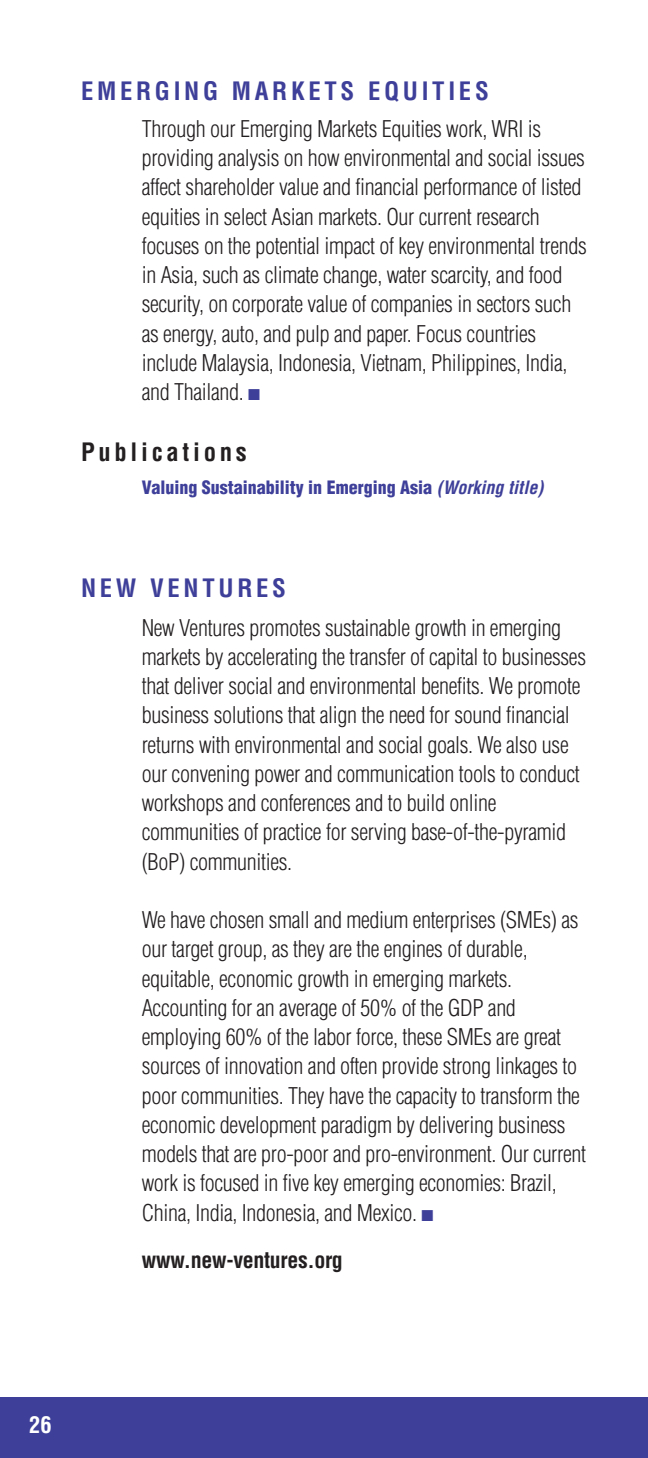
<style>
.page{position:relative;width:648px;height:1458px;background:#fff}
.page>*{position:absolute;margin:0;border:0;box-sizing:border-box;transform-origin:0 0}
.t1{font:700 condensed 24.75px "Helvetica";letter-spacing:.15em;color:#3e3f99}
.t2{font:700 condensed 24.75px "Helvetica";letter-spacing:.15em;color:#231f20}
.t3{font:300 condensed 22.5px/29.2px "Helvetica";letter-spacing:-.015em;color:#231f20}
.t4{font:700 condensed 22.5px "Helvetica";color:#fff}
.t5{font:700 condensed 22.05px "Helvetica";letter-spacing:-.015em;color:#231f20}
.t6{font:900 condensed 18px "Helvetica";color:#3e3f99}
.s1{color:#3e3f99}
.s2{font-weight:700;font-style:italic}
</style>
<div class="page">
<div style="left:0;top:1397px;width:648px;height:61px;background:#3e3f99"></div>
<p class="t1" style="left:81px;top:81px;width:409px">EMERGING MARKETS EQUITIES</p>
<p class="t3" style="left:142px;top:116px;width:447px">Through our Emerging Markets Equities work, WRI is providing analysis on how environmental and social issues affect shareholder value and financial performance of listed equities in select Asian markets. Our current research focuses on the potential impact of key environmental trends in Asia, such as climate change, water scarcity, and food security, on corporate value of companies in sectors such as energy, auto, and pulp and paper. Focus countries include Malaysia, Indonesia, Vietnam, Philippines, India, and Thailand. <span class="s1">■</span></p>
<p class="t2" style="left:81px;top:442px;width:167px">Publications</p>
<p class="t6" style="left:142px;top:480px;width:407px">Valuing Sustainability in Emerging Asia <span class="s2">(Working title)</span></p>
<p class="t1" style="left:81px;top:578px;width:207px">NEW VENTURES</p>
<p class="t3" style="left:142px;top:615px;width:446px">New Ventures promotes sustainable growth in emerging markets by accelerating the transfer of capital to businesses that deliver social and environmental benefits. We promote business solutions that align the need for sound financial returns with environmental and social goals. We also use our convening power and communication tools to conduct workshops and conferences and to build online communities of practice for serving base-of-the-pyramid (BoP) communities.</p>
<p class="t3" style="left:142px;top:907px;width:446px">We have chosen small and medium enterprises (SMEs) as our target group, as they are the engines of durable, equitable, economic growth in emerging markets.<br>Accounting for an average of 50% of the GDP and employing 60% of the labor force, these SMEs are great sources of innovation and often provide strong linkages to poor communities. They have the capacity to transform the economic development paradigm by delivering business models that are pro-poor and pro-environment. Our current work is focused in five key emerging economies: Brazil, China, India, Indonesia, and Mexico. <span class="s1">■</span></p>
<p class="t5" style="left:142px;top:1251px;width:203px">www.new-ventures.org</p>
<p class="t4" style="left:29px;top:1416px;width:24px">26</p>
</div>
